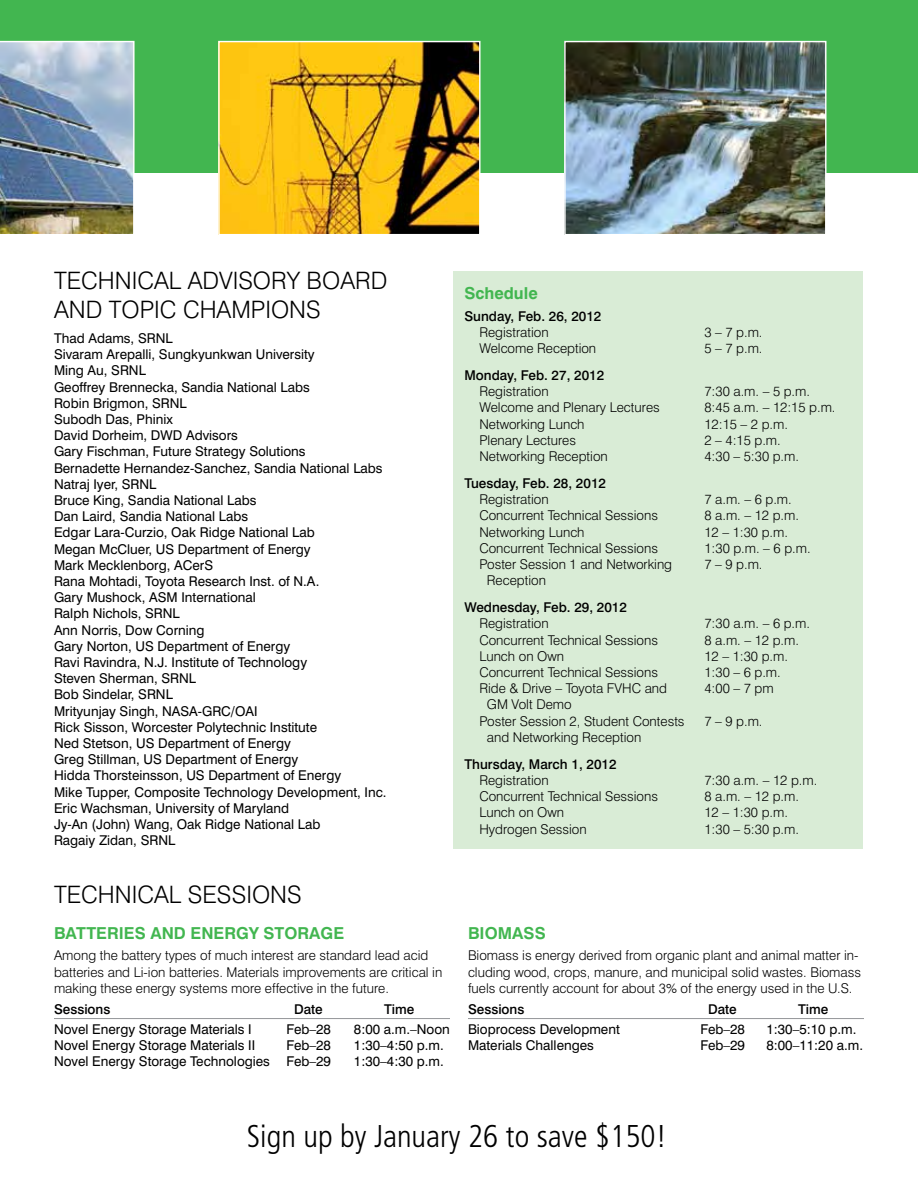
<style>
.page{position:relative;width:918px;height:1188px;background:#fff}
.page>*{position:absolute;margin:0;border:0;box-sizing:border-box;transform-origin:0 0}
.t1{font:300 condensed 31.5px "Frutiger";color:#000}
.t2{font:300 24px "Swiss 721 BT";color:#000}
.t3{font:700 16.5px "Swiss 721 BT";color:#42b650}
.t4{font:13.5px/16.2px "Swiss 721 BT";color:#000}
.t5{font:300 13.5px/16.2px "Swiss 721 BT";color:#000}
.t6{font:500 13.5px "Swiss 721 BT";color:#000}
</style>
<div class="page">
<div style="left:0;top:0;width:918px;height:173px;background:#42b650"></div>
<img style="left:0;top:41px;width:135px;height:193px">
<img style="left:220px;top:43px;width:259px;height:190px">
<div style="left:218px;top:41px;width:263px;height:194px;border:1px solid #fff"></div>
<img style="left:566px;top:43px;width:258px;height:190px">
<div style="left:564px;top:41px;width:262px;height:194px;border:1px solid #fff"></div>
<div style="left:454px;top:271px;width:409px;height:577px;background:#d9ecd6"></div>
<hr style="left:54px;top:1018px;width:396px;height:1px;background:#939598">
<hr style="left:468px;top:1018px;width:396px;height:1px;background:#939598">
<h2 class="t2" style="left:54px;top:266px;width:28px">Technical</h2>
<h2 class="t2" style="left:188px;top:266px;width:30px">Advisor</h2>
<h2 class="t2" style="left:287px;top:266px;width:37px">y board</h2>
<h2 class="t2" style="left:54px;top:295px;width:17px">and</h2>
<h2 class="t2" style="left:109px;top:295px;width:15px">topic</h2>
<h2 class="t2" style="left:183px;top:295px;width:17px">champions</h2>
<p class="t4" style="left:54px;top:330px;width:334px">Thad Adams, SRNL<br>Sivaram Arepalli, Sungkyunkwan University<br>Ming Au, SRNL<br>Geoffrey Brennecka, Sandia National Labs<br>Robin Brigmon, SRNL<br>Subodh Das, Phinix<br>David Dorheim, DWD Advisors<br>Gary Fischman, Future Strategy Solutions<br>Bernadette Hernandez-Sanchez, Sandia National Labs Natraj Iyer, SRNL<br>Bruce King, Sandia National Labs<br>Dan Laird, Sandia National Labs<br>Edgar Lara-Curzio, Oak Ridge National Lab<br>Megan McCluer, US Department of Energy<br>Mark Mecklenborg, ACerS<br>Rana Mohtadi, Toyota Research Inst. of N.A.<br>Gary Mushock, ASM International<br>Ralph Nichols, SRNL<br>Ann Norris, Dow Corning<br>Gary Norton, US Department of Energy<br>Ravi Ravindra, N.J. Institute of Technology<br>Steven Sherman, SRNL<br>Bob Sindelar, SRNL<br>Mrityunjay Singh, NASA-GRC/OAI<br>Rick Sisson, Worcester Polytechnic Institute<br>Ned Stetson, US Department of Energy<br>Greg Stillman, US Department of Energy<br>Hidda Thorsteinsson, US Department of Energy<br>Mike Tupper, Composite Technology Development, Inc.<br>Eric Wachsman, University of Maryland<br>Jy-An (John) Wang, Oak Ridge National Lab<br>Ragaiy Zidan, SRNL</p>
<h2 class="t2" style="left:54px;top:880px;width:28px">Technical</h2>
<h2 class="t2" style="left:188px;top:880px;width:15px">sessions</h2>
<p class="t3" style="left:54px;top:923px;width:24px">BATTER</p>
<p class="t3" style="left:119px;top:923px;width:95px">IES AND ENER</p>
<p class="t3" style="left:236px;top:923px;width:108px">GY STORAGE</p>
<p class="t5" style="left:54px;top:947px;width:390px">Among the battery types of much interest are standard lead acid batteries and Li-ion batteries. Materials improvements are critical in making these energy systems more effective in the future.</p>
<p class="t6" style="left:54px;top:1001px;width:58px">Sessions</p>
<p class="t6" style="left:294px;top:1001px;width:30px">Date</p>
<p class="t6" style="left:384px;top:1001px;width:32px">Time</p>
<p class="t4" style="left:54px;top:1021px;width:199px">Novel Energy Storage Materials I</p>
<p class="t4" style="left:286px;top:1021px;width:46px">Feb–28</p>
<p class="t4" style="left:354px;top:1021px;width:97px">8:00 a.m.–Noon</p>
<p class="t4" style="left:54px;top:1037px;width:203px">Novel Energy Storage Materials II</p>
<p class="t4" style="left:286px;top:1037px;width:46px">Feb–28</p>
<p class="t4" style="left:354px;top:1037px;width:91px">1:30–4:50 p.m.</p>
<p class="t4" style="left:54px;top:1053px;width:279px">Novel Energy Storage Technologies Feb–29</p>
<p class="t4" style="left:354px;top:1053px;width:91px">1:30–4:30 p.m.</p>
<p class="t3" style="left:464px;top:283px;width:75px">SCHEDULE</p>
<p class="t6" style="left:464px;top:308px;width:139px">Sunday, Feb. 26, 2012</p>
<p class="t5" style="left:479px;top:324px;width:71px">Registration</p>
<p class="t5" style="left:704px;top:324px;width:60px">3 – 7 p.m.</p>
<p class="t5" style="left:479px;top:340px;width:118px">Welcome Reception</p>
<p class="t5" style="left:704px;top:340px;width:60px">5 – 7 p.m.</p>
<p class="t6" style="left:464px;top:367px;width:141px">Monday, Feb. 27, 2012</p>
<p class="t5" style="left:479px;top:383px;width:71px">Registration</p>
<p class="t5" style="left:704px;top:383px;width:107px">7:30 a.m. – 5 p.m.</p>
<p class="t5" style="left:479px;top:399px;width:182px">Welcome and Plenary Lectures</p>
<p class="t5" style="left:704px;top:399px;width:133px">8:45 a.m. – 12:15 p.m.</p>
<p class="t5" style="left:479px;top:416px;width:107px">Networking Lunch</p>
<p class="t5" style="left:704px;top:416px;width:85px">12:15 – 2 p.m.</p>
<p class="t5" style="left:479px;top:432px;width:98px">Plenary Lectures</p>
<p class="t5" style="left:704px;top:432px;width:78px">2 – 4:15 p.m.</p>
<p class="t5" style="left:479px;top:448px;width:130px">Networking Reception</p>
<p class="t5" style="left:704px;top:448px;width:96px">4:30 – 5:30 p.m.</p>
<p class="t6" style="left:464px;top:475px;width:143px">Tuesday, Feb. 28, 2012</p>
<p class="t5" style="left:479px;top:491px;width:71px">Registration</p>
<p class="t5" style="left:704px;top:491px;width:89px">7 a.m. – 6 p.m.</p>
<p class="t5" style="left:479px;top:507px;width:180px">Concurrent Technical Sessions</p>
<p class="t5" style="left:704px;top:507px;width:96px">8 a.m. – 12 p.m.</p>
<p class="t5" style="left:479px;top:524px;width:107px">Networking Lunch</p>
<p class="t5" style="left:704px;top:524px;width:85px">12 – 1:30 p.m.</p>
<p class="t5" style="left:479px;top:540px;width:180px">Concurrent Technical Sessions</p>
<p class="t5" style="left:704px;top:540px;width:108px">1:30 p.m. – 6 p.m.</p>
<p class="t5" style="left:479px;top:556px;width:194px">Poster Session 1 and Networking</p>
<p class="t5" style="left:704px;top:556px;width:60px">7 – 9 p.m.</p>
<p class="t5" style="left:487px;top:572px;width:61px">Reception</p>
<p class="t6" style="left:464px;top:599px;width:164px">Wednesday, Feb. 29, 2012</p>
<p class="t5" style="left:479px;top:615px;width:71px">Registration</p>
<p class="t5" style="left:704px;top:615px;width:107px">7:30 a.m. – 6 p.m.</p>
<p class="t5" style="left:479px;top:632px;width:180px">Concurrent Technical Sessions</p>
<p class="t5" style="left:704px;top:632px;width:96px">8 a.m. – 12 p.m.</p>
<p class="t5" style="left:479px;top:648px;width:86px">Lunch on Own</p>
<p class="t5" style="left:704px;top:648px;width:85px">12 – 1:30 p.m.</p>
<p class="t5" style="left:479px;top:664px;width:180px">Concurrent Technical Sessions</p>
<p class="t5" style="left:704px;top:664px;width:78px">1:30 – 6 p.m.</p>
<p class="t5" style="left:479px;top:680px;width:189px">Ride &amp; Drive – Toyota FVHC and</p>
<p class="t5" style="left:704px;top:680px;width:71px">4:00 – 7 pm</p>
<p class="t5" style="left:479px;top:696px;width:207px;text-indent:8px">GM Volt Demo<br>Poster Session 2, Student Contests</p>
<p class="t5" style="left:704px;top:713px;width:60px">7 – 9 p.m.</p>
<p class="t5" style="left:487px;top:729px;width:156px">and Networking Reception</p>
<p class="t6" style="left:464px;top:756px;width:154px">Thursday, March 1, 2012</p>
<p class="t5" style="left:479px;top:772px;width:71px">Registration</p>
<p class="t5" style="left:704px;top:772px;width:114px">7:30 a.m. – 12 p.m.</p>
<p class="t5" style="left:479px;top:788px;width:180px">Concurrent Technical Sessions</p>
<p class="t5" style="left:704px;top:788px;width:96px">8 a.m. – 12 p.m.</p>
<p class="t5" style="left:479px;top:804px;width:86px">Lunch on Own</p>
<p class="t5" style="left:704px;top:804px;width:85px">12 – 1:30 p.m.</p>
<p class="t5" style="left:479px;top:821px;width:109px">Hydrogen Session</p>
<p class="t5" style="left:704px;top:821px;width:96px">1:30 – 5:30 p.m.</p>
<p class="t3" style="left:468px;top:923px;width:43px">BIOMASS</p>
<p class="t5" style="left:468px;top:947px;width:395px">Biomass is energy derived from organic plant and animal matter in&shy;cluding wood, crops, manure, and municipal solid wastes. Biomass fuels currently account for about 3% of the energy used in the U.S.</p>
<p class="t6" style="left:468px;top:1001px;width:58px">Sessions</p>
<p class="t6" style="left:708px;top:1001px;width:30px">Date</p>
<p class="t6" style="left:798px;top:1001px;width:32px">Time</p>
<p class="t4" style="left:468px;top:1021px;width:153px">Bioprocess Development</p>
<p class="t4" style="left:700px;top:1021px;width:46px">Feb–28</p>
<p class="t4" style="left:766px;top:1021px;width:91px">1:30–5:10 p.m.</p>
<p class="t4" style="left:468px;top:1037px;width:127px">Materials Challenges</p>
<p class="t4" style="left:700px;top:1037px;width:46px">Feb–29</p>
<p class="t4" style="left:766px;top:1037px;width:98px">8:00–11:20 a.m.</p>
<h1 class="t1" style="left:247px;top:1118px;width:421px">Sign up by January 26 to save $150!</h1>
</div>
